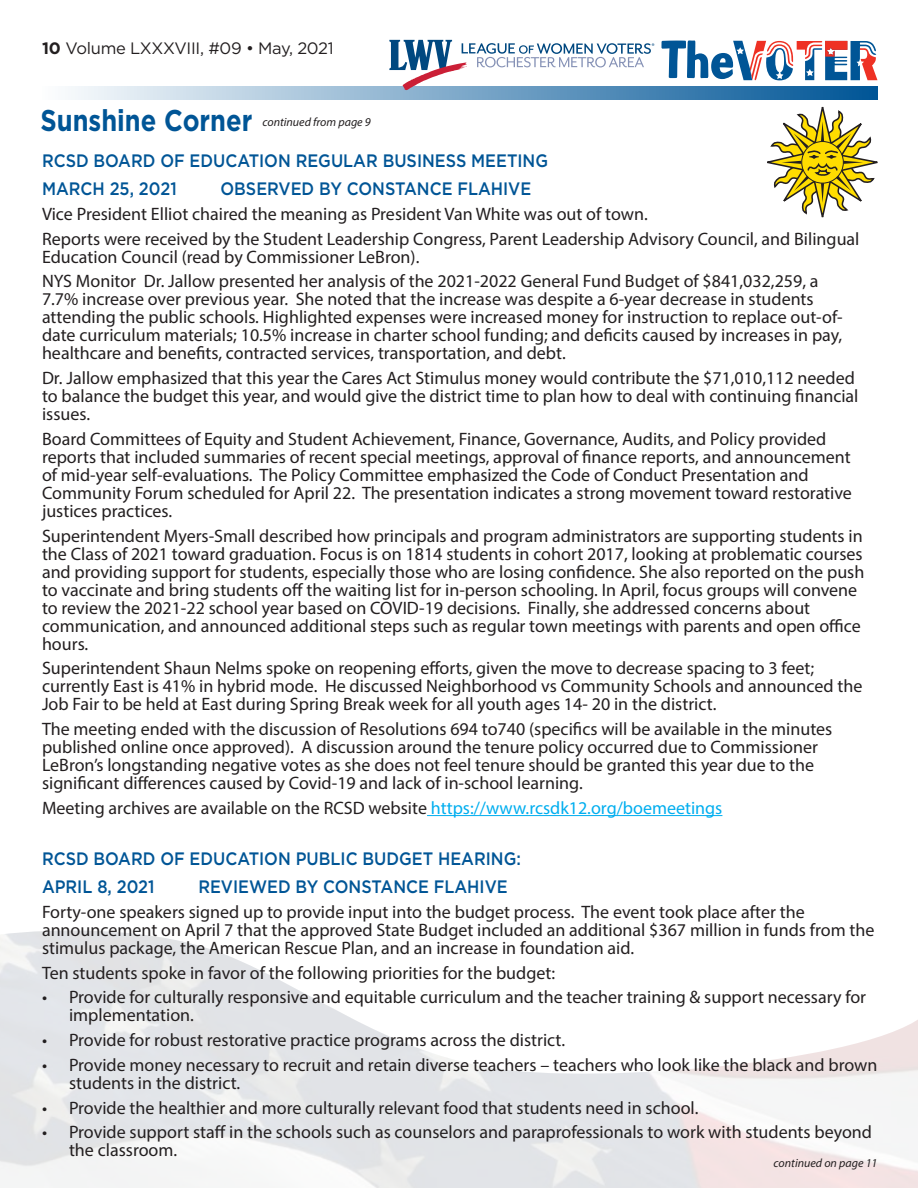
<style>
.page{position:relative;width:918px;height:1188px;background:#fff}
.page>*{position:absolute;margin:0;border:0;box-sizing:border-box;transform-origin:0 0}
.t1{font:700 30px "Gotham";color:#005596;scale:.85 1}
.t2{font:18px/18px "Myriad Pro";color:#231f20}
.t3{font:500 18px/27.8px "Gotham";color:#005596;scale:.9 1}
.t4{font:16.5px "Gotham";letter-spacing:-.02em;color:#231f20}
.t5{font:italic 12px "Myriad Pro";color:#231f20}
.s1{font-weight:700}
.s2{color:#00aeef}
</style>
<div class="page">
<svg style="left:71px;top:87px;width:807px;height:13px;background:#7aa6c8"></svg>
<svg style="left:662px;top:40px;width:216px;height:40px"></svg>
<svg style="left:389px;top:40px;width:265px;height:50px"></svg>
<svg style="left:767px;top:107px;width:111px;height:110px"></svg>
<hr style="left:427px;top:815px;width:295px;height:1px;background:#00aeef">
<p class="t4" style="left:42px;top:37px;width:293px"><span class="s1">10</span> Volume LXXXVIII, #09 • May, 2021</p>
<h1 class="t1" style="left:40px;top:100px;width:251px">Sunshine Corner</h1>
<p class="t3" style="left:42px;top:147px;width:564px">RCSD BOARD OF EDUCATION REGULAR BUSINESS MEETING<br>MARCH 25, 2021</p>
<p class="t5" style="left:262px;top:114px;width:110px">continued from page 9</p>
<p class="t3" style="left:221px;top:175px;width:347px">OBSERVED BY CONSTANCE FLAHIVE</p>
<p class="t2" style="left:42px;top:201px;width:819px;line-height:24.8px">Vice President Elliot chaired the meaning as President Van White was out of town.<br>Reports were received by the Student Leadership Congress, Parent Leadership Advisory Council, and Bilingual</p>
<p class="t2" style="left:42px;top:244px;width:778px;line-height:24.8px">Education Council (read by Commissioner LeBron).<br>NYS Monitor Dr. Jallow presented her analysis of the 2021-2022 General Fund Budget of $841,032,259, a</p>
<p class="t2" style="left:42px;top:290px;width:802px">7.7% increase over previous year. She noted that the increase was despite a 6-year decrease in students attending the public schools. Highlighted expenses were increased money for instruction to replace out-of&shy;date curriculum materials; 10.5% increase in charter school funding; and deficits caused by increases in pay, healthcare and benefits, contracted services, transportation, and debt.</p>
<p class="t2" style="left:42px;top:369px;width:818px">Dr. Jallow emphasized that this year the Cares Act Stimulus money would contribute the $71,010,112 needed to balance the budget this year, and would give the district time to plan how to deal with continuing financial issues.</p>
<p class="t2" style="left:42px;top:429px;width:811px">Board Committees of Equity and Student Achievement, Finance, Governance, Audits, and Policy provided reports that included summaries of recent special meetings, approval of finance reports, and announcement of mid-year self-evaluations. The Policy Committee emphasized the Code of Conduct Presentation and Community Forum scheduled for April 22. The presentation indicates a strong movement toward restorative justices practices.</p>
<p class="t2" style="left:42px;top:526px;width:824px">Superintendent Myers-Small described how principals and program administrators are supporting students in the Class of 2021 toward graduation. Focus is on 1814 students in cohort 2017, looking at problematic courses and providing support for students, especially those who are losing confidence. She also reported on the push to vaccinate and bring students off the waiting list for in-person schooling. In April, focus groups will convene to review the 2021-22 school year based on COVID-19 decisions. Finally, she addressed concerns about communication, and announced additional steps such as regular town meetings with parents and open office hours.</p>
<p class="t2" style="left:42px;top:659px;width:822px">Superintendent Shaun Nelms spoke on reopening efforts, given the move to decrease spacing to 3 feet; currently East is 41% in hybrid mode. He discussed Neighborhood vs Community Schools and announced the<br>Job Fair to be held at East during Spring Break week for all youth ages 14- 20 in the district.</p>
<p class="t2" style="left:42px;top:720px;width:792px">The meeting ended with the discussion of Resolutions 694 to740 (specifics will be available in the minutes published online once approved). A discussion around the tenure policy occurred due to Commissioner LeBron’s longstanding negative votes as she does not feel tenure should be granted this year due to the significant differences caused by Covid-19 and lack of in-school learning.</p>
<p class="t2" style="left:42px;top:798px;width:682px">Meeting archives are available on the RCSD website <span class="s2">https://www.rcsdk12.org/boemeetings</span></p>
<p class="t3" style="left:42px;top:845px;width:534px">RCSD BOARD OF EDUCATION PUBLIC BUDGET HEARING:<br>APRIL 8, 2021</p>
<p class="t3" style="left:198px;top:873px;width:345px">REVIEWED BY CONSTANCE FLAHIVE</p>
<p class="t2" style="left:42px;top:903px;width:834px">Forty-one speakers signed up to provide input into the budget process. The event took place after the announcement on April 7 that the approved State Budget included an additional $367 million in funds from the stimulus package, the American Rescue Plan, and an increase in foundation aid.</p>
<p class="t2" style="left:42px;top:963px;width:515px">Ten students spoke in favor of the following priorities for the budget:</p>
<p class="t2" style="left:69px;top:988px;width:799px;text-indent:-27px">• Provide for culturally responsive and equitable curriculum and the teacher training &amp; support necessary for implementation.</p>
<p class="t2" style="left:42px;top:1031px;width:525px">• Provide for robust restorative practice programs across the district.</p>
<p class="t2" style="left:69px;top:1056px;width:810px;text-indent:-27px">• Provide money necessary to recruit and retain diverse teachers – teachers who look like the black and brown students in the district.</p>
<p class="t2" style="left:42px;top:1098px;width:658px">• Provide the healthier and more culturally relevant food that students need in school.</p>
<p class="t2" style="left:69px;top:1123px;width:805px;text-indent:-27px">• Provide support staff in the schools such as counselors and paraprofessionals to work with students beyond the classroom.</p>
<p class="t5" style="left:774px;top:1155px;width:105px">continued on page 11</p>
</div>
